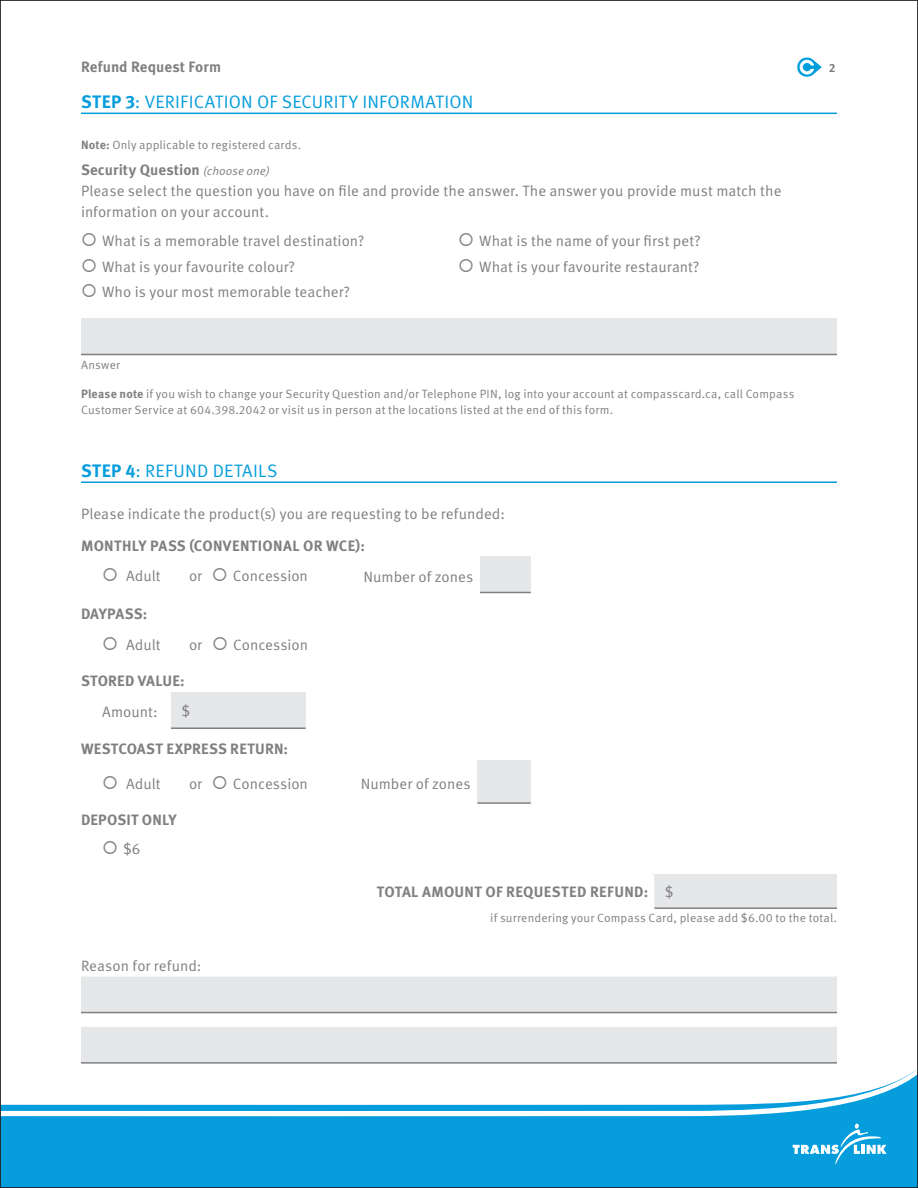
<style>
.page{position:relative;width:918px;height:1188px;background:#fff}
.page>*{position:absolute;margin:0;border:0;box-sizing:border-box;transform-origin:0 0}
.Section_Head{font:18px "Meta OT Norm";letter-spacing:.01em;color:#069ddc}
.Radio_Check{font:15px "Meta OT Norm";color:#808083}
.Body_Copy{font:15px/21px "Meta OT Norm";color:#808083}
.Radio_Check-2{font:700 15px "Meta OT";letter-spacing:.02em;color:#808083}
.Body_Copy-2{font:700 15px "Meta OT";color:#808083}
.Radio_Check-3{font:700 15px "Meta OT";letter-spacing:-.005em;color:#808083}
.Form_Fields{font:12px/15.8px "Meta OT Norm";letter-spacing:.01em;color:#808083}
.Body_Copy-3{font:700 12px "Meta OT";color:#808083}
.s1{font-family:"Meta OT";font-weight:700}
.s2{font-family:"Meta OT Norm Ita";font-weight:400;font-size:12px}
</style>
<div class="page">
<svg style="left:797px;top:57px;width:25px;height:20px"></svg>
<svg style="left:2px;top:1111px;width:914px;height:75px;background:#15a2de"></svg>
<svg style="left:2px;top:1070px;width:914px;height:41px"></svg>
<svg style="left:793px;top:1123px;width:94px;height:42px;background:#31aee2"></svg>
<hr style="left:81px;top:113px;width:756px;height:1px;background:#069ddc">
<hr style="left:81px;top:482px;width:756px;height:1px;background:#069ddc">
<div style="left:81px;top:318px;width:756px;height:36px;background:#e6e7e9"></div>
<hr style="left:81px;top:354px;width:377px;height:1px;background:#808083">
<hr style="left:458px;top:354px;width:379px;height:1px;background:#808083">
<div style="left:480px;top:556px;width:51px;height:36px;background:#e6e7e9"></div>
<hr style="left:480px;top:592px;width:51px;height:1px;background:#808083">
<div style="left:168px;top:692px;width:138px;height:36px;background:#e6e7e9"></div>
<hr style="left:171px;top:727px;width:135px;height:2px;background:#808083">
<div style="left:165px;top:692px;width:6px;height:37px;background:#fff"></div>
<div style="left:477px;top:760px;width:54px;height:43px;background:#e6e7e9"></div>
<hr style="left:477px;top:802px;width:54px;height:2px;background:#808083">
<div style="left:651px;top:874px;width:186px;height:34px;background:#e6e7e9"></div>
<hr style="left:654px;top:907px;width:183px;height:2px;background:#808083">
<div style="left:648px;top:875px;width:6px;height:34px;background:#fff"></div>
<svg style="left:81px;top:977px;width:756px;height:85px;fill:#e6e7e9"></svg>
<hr style="left:81px;top:1012px;width:756px;height:1px;background:#808083">
<hr style="left:81px;top:1062px;width:756px;height:2px;background:#808083">
<p class="Body_Copy-2" style="left:81px;top:57px;width:142px">Refund Request Form</p>
<p class="Body_Copy-3" style="left:829px;top:60px;width:8px">2</p>
<p class="Section_Head" style="left:81px;top:91px;width:394px"><span class="s1">STEP 3</span>: VERIFICATION OF SECURITY INFORMATION</p>
<p class="Form_Fields" style="left:81px;top:137px;width:222px"><span class="s1">Note:</span> Only applicable to registered cards.</p>
<p class="Body_Copy-2" style="left:81px;top:160px;width:190px">Security Question <span class="s2">(choose one)</span></p>
<p class="Body_Copy" style="left:81px;top:180px;width:702px">Please select the question you have on file and provide the answer. The answer you provide must match the information on your account.</p>
<p class="Radio_Check" style="left:81px;top:232px;width:285px">○ What is a memorable travel destination?</p>
<p class="Radio_Check" style="left:81px;top:258px;width:216px">○ What is your favourite colour?</p>
<p class="Radio_Check" style="left:81px;top:283px;width:271px">○ Who is your most memorable teacher?</p>
<p class="Radio_Check" style="left:458px;top:232px;width:244px">○ What is the name of your first pet?</p>
<p class="Radio_Check" style="left:458px;top:258px;width:243px">○ What is your favourite restaurant?</p>
<p class="Form_Fields" style="left:81px;top:357px;width:41px">Answer</p>
<p class="Form_Fields" style="left:81px;top:386px;width:715px"><span class="s1">Please note</span> if you wish to change your Security Question and/or Telephone PIN, log into your account at compasscard.ca, call Compass<br>Customer Service at 604.398.2042 or visit us in person at the locations listed at the end of this form.</p>
<p class="Section_Head" style="left:81px;top:460px;width:198px"><span class="s1">STEP 4</span>: REFUND DETAILS</p>
<p class="Radio_Check" style="left:81px;top:505px;width:425px">Please indicate the product(s) you are requesting to be refunded:</p>
<p class="Radio_Check-2" style="left:81px;top:536px;width:285px">MONTHLY PASS (CONVENTIONAL OR WCE):</p>
<p class="Radio_Check" style="left:102px;top:567px;width:60px">○ Adult</p>
<p class="Radio_Check" style="left:189px;top:567px;width:15px">or</p>
<p class="Radio_Check" style="left:212px;top:567px;width:98px">○ Concession</p>
<p class="Radio_Check" style="left:363px;top:567px;width:111px">Number of zones</p>
<p class="Radio_Check-3" style="left:81px;top:604px;width:68px">DAYPASS:</p>
<p class="Radio_Check" style="left:102px;top:635px;width:60px">○ Adult</p>
<p class="Radio_Check" style="left:189px;top:635px;width:15px">or</p>
<p class="Radio_Check" style="left:212px;top:635px;width:98px">○ Concession</p>
<p class="Radio_Check-2" style="left:81px;top:672px;width:105px">STORED VALUE:</p>
<p class="Radio_Check" style="left:102px;top:703px;width:57px">Amount:</p>
<p class="Radio_Check" style="left:181px;top:702px;width:10px">$</p>
<p class="Radio_Check-2" style="left:81px;top:740px;width:209px">WESTCOAST EXPRESS RETURN:</p>
<p class="Radio_Check" style="left:102px;top:775px;width:60px">○ Adult</p>
<p class="Radio_Check" style="left:189px;top:775px;width:15px">or</p>
<p class="Radio_Check" style="left:212px;top:775px;width:98px">○ Concession</p>
<p class="Radio_Check" style="left:361px;top:775px;width:111px">Number of zones</p>
<p class="Radio_Check-2" style="left:81px;top:810px;width:97px">DEPOSIT ONLY</p>
<p class="Radio_Check" style="left:102px;top:839px;width:40px">○ $6</p>
<p class="Radio_Check-2" style="left:377px;top:883px;width:273px">TOTAL AMOUNT OF REQUESTED REFUND:</p>
<p class="Radio_Check" style="left:665px;top:883px;width:10px">$</p>
<p class="Form_Fields" style="left:490px;top:911px;width:348px">if surrendering your Compass Card, please add $6.00 to the total.</p>
<p class="Radio_Check" style="left:81px;top:956px;width:122px">Reason for refund:</p>
</div>
